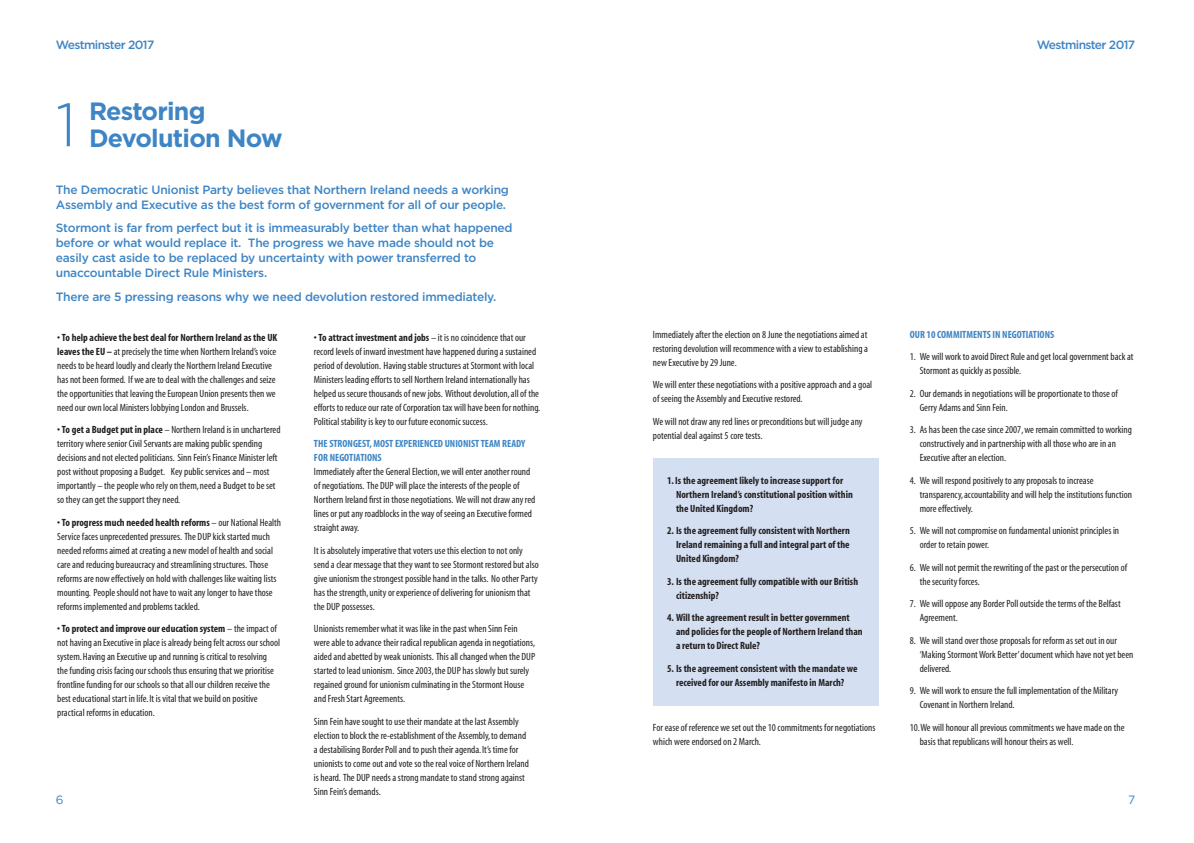
<style>
.page{position:relative;width:1194px;height:843px;background:#fff}
.page>*{position:absolute;margin:0;border:0;box-sizing:border-box;transform-origin:0 0}
.t1{font:300 61px "Gotham";color:#3e85c5}
.t2{font:700 25px "Gotham";letter-spacing:-.03em;color:#3e85c5}
.t3{font:500 12px/15px "Gotham";letter-spacing:-.02em;color:#3e85c5}
.t4{font:500 12px "Gotham";letter-spacing:-.05em;color:#3e85c5}
.t5{font:12px "Gotham";color:#3e85c5}
.t6{font:condensed 10.5px/14px "Myriad";color:#231f20}
.t7{font:700 condensed 10.5px/14px "Myriad";color:#231f20}
.t8{font:700 condensed 10.5px "Myriad";color:#3e85c5}
.s1{font-weight:700}
.s2{font-weight:700;color:#3e85c5}
</style>
<div class="page">
<div style="left:652px;top:458px;width:226px;height:248px;background:#d4dff1"></div>
<p class="t4" style="left:56px;top:38px;width:100px">Westminster 2017</p>
<p class="t1" style="left:56px;top:91px;width:22px">1</p>
<p class="t2" style="left:89px;top:97px;width:118px">Restoring</p>
<p class="t2" style="left:89px;top:124px;width:195px">Devolution Now</p>
<p class="t3" style="left:56px;top:182px;width:454px">The Democratic Unionist Party believes that Northern Ireland needs a working<br>Assembly and Executive as the best form of government for all of our people.</p>
<p class="t3" style="left:56px;top:220px;width:458px">Stormont is far from perfect but it is immeasurably better than what happened before or what would replace it. The progress we have made should not be easily cast aside to be replaced by uncertainty with power transferred to unaccountable Direct Rule Ministers.</p>
<p class="t3" style="left:56px;top:289px;width:442px">There are 5 pressing reasons why we need devolution restored immediately.</p>
<p class="t6" style="left:57px;top:331px;width:221px"><span class="s1">• To help achieve the best deal for Northern Ireland as the UK leaves the EU –</span> at precisely the time when Northern Ireland’s voice needs to be heard loudly and clearly the Northern Ireland Executive has not been formed. If we are to deal with the challenges and seize the opportunities that leaving the European Union presents then we need our own local Ministers lobbying London and Brussels.</p>
<p class="t6" style="left:57px;top:423px;width:225px"><span class="s1">• To get a Budget put in place</span> – Northern Ireland is in unchartered territory where senior Civil Servants are making public spending decisions and not elected politicians. Sinn Fein’s Finance Minister left post without proposing a Budget. Key public services and – most importantly – the people who rely on them, need a Budget to be set so they can get the support they need.</p>
<p class="t6" style="left:57px;top:516px;width:225px"><span class="s1">• To progress much needed health reforms</span> – our National Health Service faces unprecedented pressures. The DUP kick started much needed reforms aimed at creating a new model of health and social care and reducing bureaucracy and streamlining structures. Those reforms are now effectively on hold with challenges like waiting lists mounting. People should not have to wait any longer to have those reforms implemented and problems tackled.</p>
<p class="t6" style="left:57px;top:622px;width:224px"><span class="s1">• To protect and improve our education system</span> – the impact of not having an Executive in place is already being felt across our school system. Having an Executive up and running is critical to resolving the funding crisis facing our schools thus ensuring that we prioritise frontline funding for our schools so that all our children receive the best educational start in life. It is vital that we build on positive practical reforms in education.</p>
<p class="t6" style="left:314px;top:331px;width:228px"><span class="s1">• To attract investment and jobs</span> – it is no coincidence that our record levels of inward investment have happened during a sustained period of devolution. Having stable structures at Stormont with local Ministers leading efforts to sell Northern Ireland internationally has helped us secure thousands of new jobs. Without devolution, all of the efforts to reduce our rate of Corporation tax will have been for nothing.<br>Political stability is key to our future economic success.</p>
<p class="t6" style="left:314px;top:437px;width:223px"><span class="s2">THE STRONGEST, MOST EXPERIENCED UNIONIST TEAM READY FOR NEGOTIATIONS<br></span>Immediately after the General Election, we will enter another round of negotiations. The DUP will place the interests of the people of Northern Ireland first in those negotiations. We will not draw any red lines or put any roadblocks in the way of seeing an Executive formed straight away.</p>
<p class="t6" style="left:314px;top:544px;width:226px">It is absolutely imperative that voters use this election to not only send a clear message that they want to see Stormont restored but also give unionism the strongest possible hand in the talks. No other Party has the strength, unity or experience of delivering for unionism that the DUP possesses.</p>
<p class="t6" style="left:314px;top:622px;width:223px">Unionists remember what it was like in the past when Sinn Fein were able to advance their radical republican agenda in negotiations, aided and abetted by weak unionists. This all changed when the DUP started to lead unionism. Since 2003, the DUP has slowly but surely regained ground for unionism culminating in the Stormont House and Fresh Start Agreements.</p>
<p class="t6" style="left:314px;top:715px;width:216px">Sinn Fein have sought to use their mandate at the last Assembly election to block the re-establishment of the Assembly, to demand a destabilising Border Poll and to push their agenda. It’s time for unionists to come out and vote so the real voice of Northern Ireland is heard. The DUP needs a strong mandate to stand strong against Sinn Fein’s demands.</p>
<p class="t5" style="left:56px;top:793px;width:9px">6</p>
<p class="t4" style="left:1036px;top:38px;width:100px">Westminster 2017</p>
<p class="t6" style="left:652px;top:328px;width:216px;text-align:justify">Immediately after the election on 8 June the negotiations aimed at restoring devolution will recommence with a view to establishing a new Executive by 29 June.</p>
<p class="t6" style="left:652px;top:378px;width:221px">We will enter these negotiations with a positive approach and a goal of seeing the Assembly and Executive restored.</p>
<p class="t6" style="left:652px;top:415px;width:211px">We will not draw any red lines or preconditions but will judge any potential deal against 5 core tests.</p>
<p class="t7" style="left:675px;top:474px;width:178px;text-indent:-9px">1. Is the agreement likely to increase support for<br>Northern Ireland’s constitutional position within the United Kingdom?</p>
<p class="t7" style="left:675px;top:524px;width:175px;text-align:justify;text-indent:-9px">2. Is the agreement fully consistent with Northern Ireland remaining a full and integral part of the United Kingdom?</p>
<p class="t7" style="left:675px;top:575px;width:184px;text-indent:-9px">3. Is the agreement fully compatible with our British citizenship?</p>
<p class="t7" style="left:675px;top:611px;width:188px;text-indent:-9px">4. Will the agreement result in better government and policies for the people of Northern Ireland than a return to Direct Rule?</p>
<p class="t7" style="left:667px;top:662px;width:192px;text-align:center">5. Is the agreement consistent with the mandate we received for our Assembly manifesto in March?</p>
<p class="t6" style="left:652px;top:721px;width:224px">For ease of reference we set out the 10 commitments for negotiations which were endorsed on 2 March.</p>
<p class="t8" style="left:909px;top:329px;width:146px">OUR 10 COMMITMENTS IN NEGOTIATIONS</p>
<p class="t6" style="left:919px;top:350px;width:215px;text-indent:-10px">1. We will work to avoid Direct Rule and get local government back at<br>Stormont as quickly as possible.</p>
<p class="t6" style="left:919px;top:387px;width:200px;text-indent:-10px">2. Our demands in negotiations will be proportionate to those of<br>Gerry Adams and Sinn Fein.</p>
<p class="t6" style="left:919px;top:423px;width:214px;text-indent:-10px">3. As has been the case since 2007, we remain committed to working constructively and in partnership with all those who are in an<br>Executive after an election.</p>
<p class="t6" style="left:919px;top:474px;width:214px;text-indent:-10px">4. We will respond positively to any proposals to increase transparency, accountability and will help the institutions function more effectively.</p>
<p class="t6" style="left:919px;top:524px;width:201px;text-indent:-10px">5. We will not compromise on fundamental unionist principles in order to retain power.</p>
<p class="t6" style="left:919px;top:561px;width:209px;text-indent:-10px">6. We will not permit the rewriting of the past or the persecution of the security forces.</p>
<p class="t6" style="left:919px;top:597px;width:202px;text-indent:-10px">7. We will oppose any Border Poll outside the terms of the Belfast<br>Agreement.</p>
<p class="t6" style="left:919px;top:634px;width:215px;text-indent:-10px">8. We will stand over those proposals for reform as set out in our ‘Making Stormont Work Better’ document which have not yet been delivered.</p>
<p class="t6" style="left:919px;top:684px;width:200px;text-indent:-10px">9. We will work to ensure the full implementation of the Military<br>Covenant in Northern Ireland.</p>
<p class="t6" style="left:919px;top:721px;width:206px;text-indent:-10px">10.We will honour all previous commitments we have made on the basis that republicans will honour theirs as well.</p>
<p class="t5" style="left:1127px;top:793px;width:9px">7</p>
</div>
